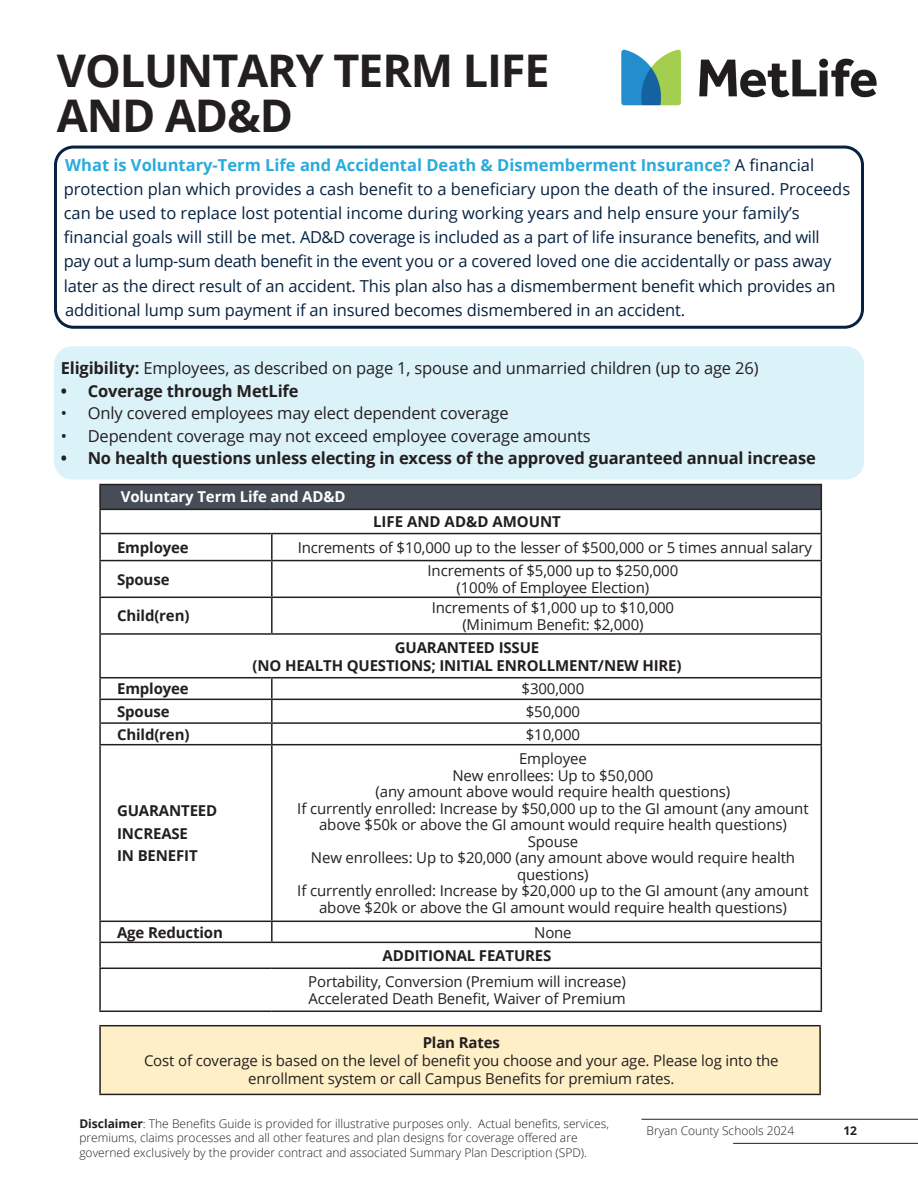
<style>
.page{position:relative;width:918px;height:1188px;background:#fff}
.page>*{position:absolute;margin:0;border:0;box-sizing:border-box;transform-origin:0 0}
.t1{font:700 45px/45px "Open Sans";letter-spacing:-.025em;color:#231f20}
.t2{font:16.5px/24px "Open Sans";letter-spacing:-.01em;color:#062240}
.t3{font:16.5px "Open Sans";letter-spacing:-.01em;color:#231f20}
.t4{font:700 16.5px "Open Sans";letter-spacing:-.01em;color:#231f20}
.t5{font:15px/16.5px "Open Sans";letter-spacing:-.01em;color:#231f20;text-align:center}
.t6{font:700 15px/22.5px "Open Sans";letter-spacing:-.01em;color:#231f20;text-align:center}
.t7{font:700 15px "Open Sans";letter-spacing:-.01em;color:#fff}
.t8{font:300 12px/14.4px "Open Sans";color:#231f20}
.t9{font:700 12px "Open Sans";color:#231f20}
.s1{font-weight:700;color:#29abdb}
.s2{font-weight:700}
</style>
<div class="page">
<hr style="left:641px;top:1119px;width:277px;height:1px;background:#231f20">
<hr style="left:733px;top:1143px;width:185px;height:1px;background:#231f20">
<div style="left:54px;top:346px;width:810px;height:134px;background:#dcf2f9;border-radius:18px"></div>
<div style="left:54px;top:146px;width:810px;height:183px;border:3px solid #062240;border-radius:18px"></div>
<div style="left:100px;top:485px;width:721px;height:24px;background:#474d58"></div>
<svg style="left:101px;top:510px;width:720px;height:501px"></svg>
<hr style="left:99px;top:510px;width:2px;height:23px;background:#231f20">
<hr style="left:99px;top:534px;width:2px;height:26px;background:#231f20">
<hr style="left:99px;top:561px;width:2px;height:36px;background:#231f20">
<hr style="left:99px;top:598px;width:2px;height:35px;background:#231f20">
<hr style="left:99px;top:635px;width:2px;height:42px;background:#231f20">
<hr style="left:99px;top:678px;width:2px;height:21px;background:#231f20">
<hr style="left:99px;top:700px;width:2px;height:22px;background:#231f20">
<hr style="left:99px;top:724px;width:2px;height:20px;background:#231f20">
<hr style="left:99px;top:745px;width:2px;height:176px;background:#231f20">
<hr style="left:99px;top:922px;width:2px;height:20px;background:#231f20">
<hr style="left:99px;top:969px;width:2px;height:42px;background:#231f20">
<hr style="left:271px;top:534px;width:2px;height:26px;background:#231f20">
<hr style="left:271px;top:561px;width:2px;height:36px;background:#231f20">
<hr style="left:821px;top:561px;width:1px;height:36px;background:#231f20">
<hr style="left:272px;top:597px;width:550px;height:1px;background:#231f20">
<hr style="left:271px;top:598px;width:2px;height:35px;background:#231f20">
<hr style="left:821px;top:598px;width:1px;height:35px;background:#231f20">
<hr style="left:821px;top:635px;width:1px;height:42px;background:#231f20">
<hr style="left:272px;top:677px;width:550px;height:1px;background:#231f20">
<hr style="left:271px;top:678px;width:2px;height:21px;background:#231f20">
<hr style="left:272px;top:699px;width:550px;height:1px;background:#231f20">
<hr style="left:271px;top:700px;width:2px;height:22px;background:#231f20">
<hr style="left:272px;top:722px;width:550px;height:2px;background:#231f20">
<hr style="left:271px;top:724px;width:2px;height:20px;background:#231f20">
<svg style="left:821px;top:678px;width:1px;height:66px"></svg>
<hr style="left:272px;top:744px;width:550px;height:1px;background:#231f20">
<hr style="left:271px;top:745px;width:2px;height:176px;background:#231f20">
<hr style="left:821px;top:745px;width:1px;height:176px;background:#231f20">
<hr style="left:272px;top:921px;width:550px;height:1px;background:#231f20">
<hr style="left:271px;top:922px;width:2px;height:20px;background:#231f20">
<svg style="left:821px;top:922px;width:1px;height:46px"></svg>
<hr style="left:821px;top:969px;width:1px;height:42px;background:#231f20">
<hr style="left:99px;top:597px;width:173px;height:1px;background:#231f20">
<hr style="left:99px;top:633px;width:173px;height:2px;background:#231f20">
<hr style="left:272px;top:633px;width:550px;height:2px;background:#231f20">
<hr style="left:99px;top:677px;width:173px;height:1px;background:#231f20">
<hr style="left:99px;top:699px;width:173px;height:1px;background:#231f20">
<hr style="left:99px;top:722px;width:173px;height:2px;background:#231f20">
<hr style="left:99px;top:744px;width:173px;height:1px;background:#231f20">
<hr style="left:99px;top:921px;width:173px;height:1px;background:#231f20">
<hr style="left:99px;top:1011px;width:173px;height:1px;background:#231f20">
<hr style="left:272px;top:1011px;width:550px;height:1px;background:#231f20">
<hr style="left:99px;top:484px;width:173px;height:1px;background:#231f20">
<hr style="left:99px;top:485px;width:2px;height:24px;background:#231f20">
<hr style="left:272px;top:484px;width:550px;height:1px;background:#231f20">
<hr style="left:99px;top:509px;width:173px;height:1px;background:#231f20">
<hr style="left:272px;top:509px;width:550px;height:1px;background:#231f20">
<hr style="left:99px;top:533px;width:173px;height:1px;background:#231f20">
<hr style="left:99px;top:560px;width:173px;height:1px;background:#231f20">
<svg style="left:821px;top:485px;width:1px;height:75px"></svg>
<hr style="left:272px;top:533px;width:550px;height:1px;background:#231f20">
<hr style="left:272px;top:560px;width:550px;height:1px;background:#231f20">
<hr style="left:99px;top:943px;width:2px;height:25px;background:#231f20">
<hr style="left:99px;top:942px;width:173px;height:1px;background:#231f20">
<hr style="left:272px;top:942px;width:550px;height:1px;background:#231f20">
<hr style="left:99px;top:968px;width:173px;height:1px;background:#231f20">
<hr style="left:272px;top:968px;width:550px;height:1px;background:#231f20">
<img style="left:621px;top:49px;width:256px;height:57px">
<div style="left:100px;top:1026px;width:720px;height:68px;background:#feefc7"></div>
<hr style="left:99px;top:1094px;width:722px;height:1px;background:#231f20">
<hr style="left:99px;top:1025px;width:722px;height:1px;background:#231f20">
<hr style="left:99px;top:1026px;width:2px;height:68px;background:#231f20">
<hr style="left:819px;top:1026px;width:2px;height:68px;background:#231f20">
<h1 class="t1" style="left:57px;top:47px;width:494px">VOLUNTARY TERM LIFE<br>AND AD&amp;D</h1>
<p class="t2" style="left:64px;top:153px;width:788px"><span class="s1">What is Voluntary-Term Life and Accidental Death &amp; Dismemberment Insurance?</span> A financial protection plan which provides a cash benefit to a beneficiary upon the death of the insured. Proceeds can be used to replace lost potential income during working years and help ensure your family’s financial goals will still be met. AD&amp;D coverage is included as a part of life insurance benefits, and will pay out a lump-sum death benefit in the event you or a covered loved one die accidentally or pass away later as the direct result of an accident. This plan also has a dismemberment benefit which provides an additional lump sum payment if an insured becomes dismembered in an accident.</p>
<p class="t3" style="left:61px;top:357px;width:699px"><span class="s2">Eligibility:</span> Employees, as described on page 1, spouse and unmarried children (up to age 26)</p>
<p class="t4" style="left:61px;top:379px;width:239px">• Coverage through MetLife</p>
<p class="t3" style="left:61px;top:402px;width:449px">• Only covered employees may elect dependent coverage</p>
<p class="t3" style="left:61px;top:424px;width:531px">• Dependent coverage may not exceed employee coverage amounts</p>
<p class="t4" style="left:61px;top:447px;width:757px">• No health questions unless electing in excess of the approved guaranteed annual increase</p>
<p class="t7" style="left:121px;top:486px;width:226px">Voluntary Term Life and AD&amp;D</p>
<p class="t6" style="left:373px;top:510px;width:189px">LIFE AND AD&amp;D AMOUNT</p>
<p class="t6" style="left:117px;top:536px;width:73px">Employee</p>
<p class="t5" style="left:298px;top:539px;width:516px">Increments of $10,000 up to the lesser of $500,000 or 5 times annual salary</p>
<p class="t6" style="left:117px;top:568px;width:54px">Spouse</p>
<p class="t5" style="left:428px;top:562px;width:252px">Increments of $5,000 up to $250,000 (100% of Employee Election)</p>
<p class="t6" style="left:117px;top:604px;width:74px">Child(ren)</p>
<p class="t5" style="left:432px;top:599px;width:244px">Increments of $1,000 up to $10,000 (Minimum Benefit: $2,000)</p>
<p class="t6" style="left:253px;top:638px;width:431px;line-height:18px">GUARANTEED ISSUE<br>(NO HEALTH QUESTIONS; INITIAL ENROLLMENT/NEW HIRE)</p>
<p class="t6" style="left:117px;top:677px;width:73px">Employee</p>
<p class="t5" style="left:522px;top:680px;width:64px">$300,000</p>
<p class="t6" style="left:117px;top:700px;width:54px">Spouse</p>
<p class="t5" style="left:526px;top:703px;width:56px">$50,000</p>
<p class="t6" style="left:117px;top:723px;width:74px">Child(ren)</p>
<p class="t5" style="left:526px;top:726px;width:56px">$10,000</p>
<p class="t6" style="left:117px;top:799px;width:102px;text-align:left">GUARANTEED<br>INCREASE<br>IN BENEFIT</p>
<p class="t5" style="left:297px;top:750px;width:513px">Employee<br>New enrollees: Up to $50,000<br>(any amount above would require health questions)<br>If currently enrolled: Increase by $50,000 up to the GI amount (any amount above $50k or above the GI amount would require health questions)<br>Spouse<br>New enrollees: Up to $20,000 (any amount above would require health questions)<br>If currently enrolled: Increase by $20,000 up to the GI amount (any amount above $20k or above the GI amount would require health questions)</p>
<p class="t6" style="left:117px;top:921px;width:107px">Age Reduction</p>
<p class="t5" style="left:534px;top:923px;width:39px">None</p>
<p class="t6" style="left:383px;top:944px;width:170px">ADDITIONAL FEATURES</p>
<p class="t5" style="left:308px;top:973px;width:319px;text-align:left">Portability, Conversion (Premium will increase)<br>Accelerated Death Benefit, Waiver of Premium</p>
<p class="t6" style="left:423px;top:1031px;width:79px">Plan Rates</p>
<p class="t5" style="left:144px;top:1051px;width:636px;line-height:18px">Cost of coverage is based on the level of benefit you choose and your age. Please log into the enrollment system or call Campus Benefits for premium rates.</p>
<p class="t8" style="left:79px;top:1116px;width:531px"><span class="s2">Disclaimer</span>: The Benefits Guide is provided for illustrative purposes only. Actual benefits, services, premiums, claims processes and all other features and plan designs for coverage offered are governed exclusively by the provider contract and associated Summary Plan Description (SPD).</p>
<p class="t8" style="left:647px;top:1123px;width:149px">Bryan County Schools 2024</p>
<p class="t9" style="left:843px;top:1122px;width:15px">12</p>
</div>
